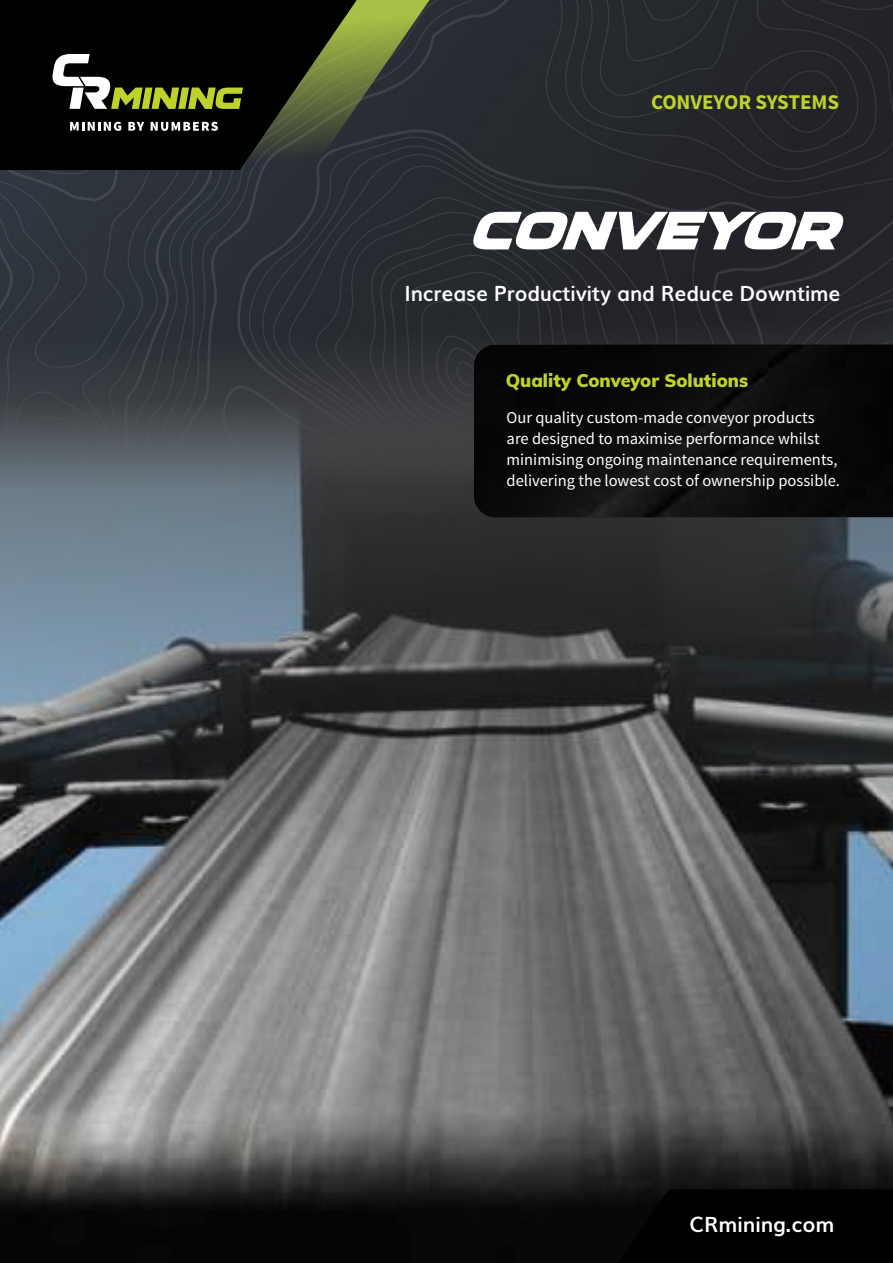
<style>
.page{position:relative;width:893px;height:1263px;background:#fff}
.page>*{position:absolute;margin:0;border:0;box-sizing:border-box;transform-origin:0 0}
.t1{font:italic 50.25px "Moki Base";color:#fff}
.Cover_benefit{font:700 21px "Muli";color:#fff}
.t2{font:700 21px "Source Sans Pro";letter-spacing:-.005em;color:#bfd22b}
.Cover_feature_headli{font:900 18px "Muli";color:#bfd22b}
.Cover_feature_bullet{font:16.5px/21px "Source Sans Pro";color:#fff}
</style>
<div class="page">
<img style="left:0;top:0;width:893px;height:209px">
<svg style="left:0;top:209px;width:893px;height:192px;background:#2a2d33"></svg>
<img style="left:0;top:401px;width:893px;height:862px">
<svg style="left:357px;top:0;width:113px;height:170px;background:#3f4737"></svg>
<svg style="left:0;top:0;width:357px;height:170px;background:#10130c"></svg>
<svg style="left:51px;top:54px;width:192px;height:55px;background:#45492b"></svg>
<svg style="left:70px;top:122px;width:51px;height:9px"></svg>
<svg style="left:128px;top:122px;width:16px;height:9px"></svg>
<svg style="left:151px;top:122px;width:67px;height:9px"></svg>
<img style="left:474px;top:344px;width:419px;height:173px">
<svg style="left:511px;top:1189px;width:382px;height:74px;background:#030404"></svg>
<p class="t2" style="left:651px;top:89px;width:189px">CONVEYOR SYSTEMS</p>
<p class="t1" style="left:468px;top:201px;width:390px">CONVEYOR</p>
<p class="Cover_benefit" style="left:405px;top:277px;width:437px">Increase Productivity and Reduce Downtime</p>
<p class="Cover_feature_headli" style="left:506px;top:367px;width:244px">Quality Conveyor Solutions</p>
<p class="Cover_feature_bullet" style="left:507px;top:407px;width:335px">Our quality custom-made conveyor products are designed to maximise performance whilst minimising ongoing maintenance requirements, delivering the lowest cost of ownership possible.</p>
<p class="Cover_benefit" style="left:690px;top:1208px;width:146px">CRmining.com</p>
</div>
